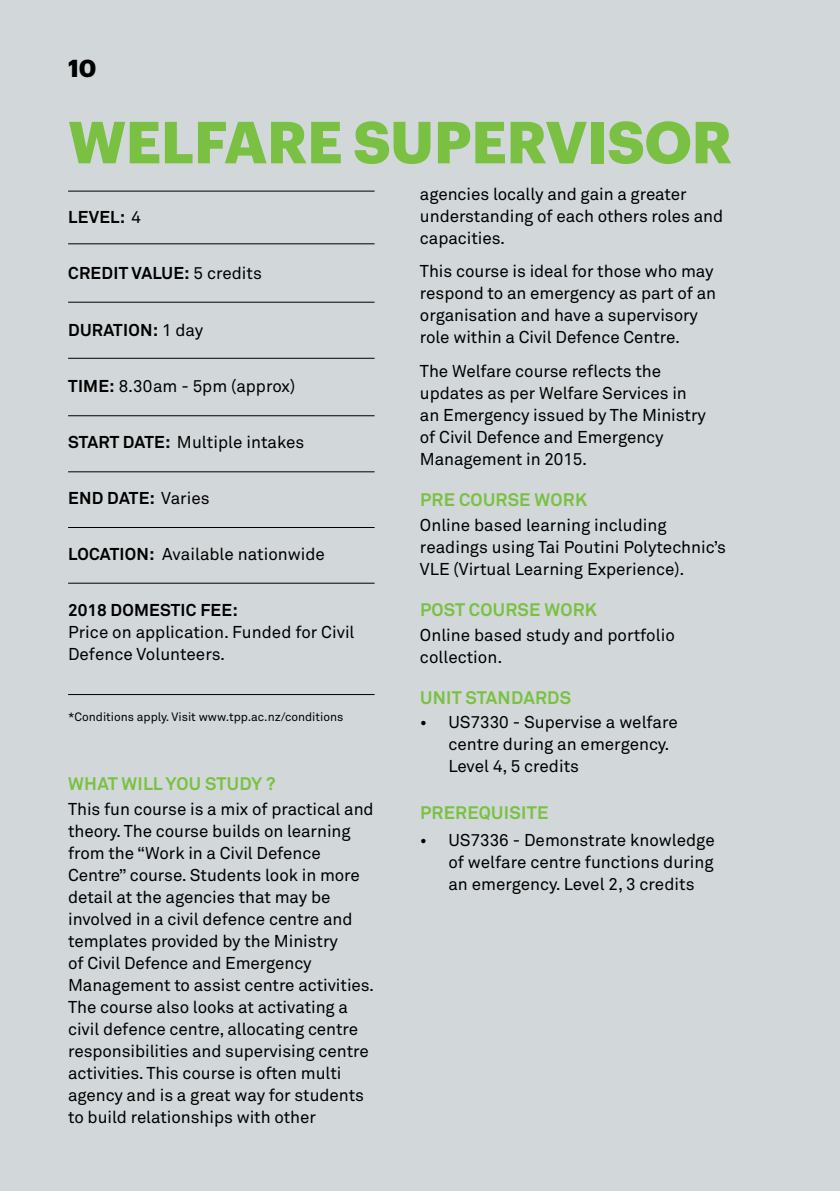
<style>
.page{position:relative;width:840px;height:1191px;background:#fff}
.page>*{position:absolute;margin:0;border:0;box-sizing:border-box;transform-origin:0 0}
.t1{font:700 58px "Graphik";letter-spacing:-.005em;color:#7ac143}
.t2{font:700 24px "Graphik";color:#000}
.t3{font:700 18px "Akkurat";letter-spacing:.015em;color:#7ac143}
.t4{font:17px/22px "Akkurat";letter-spacing:-.005em;color:#000}
.t5{font:700 17px "Akkurat";letter-spacing:.015em;color:#000}
.t6{font:12px "Akkurat";color:#000}
.s1{font-weight:400}
.s2{font-weight:700}
</style>
<div class="page">
<div style="left:0;top:0;width:839px;height:1191px;background:#d2d8da"></div>
<hr style="left:68px;top:243px;width:306px;height:1px;background:#000">
<hr style="left:68px;top:191px;width:306px;height:1px;background:#000">
<hr style="left:68px;top:302px;width:306px;height:1px;background:#000">
<hr style="left:68px;top:358px;width:306px;height:1px;background:#000">
<hr style="left:68px;top:415px;width:306px;height:1px;background:#000">
<hr style="left:68px;top:471px;width:306px;height:1px;background:#000">
<hr style="left:68px;top:582px;width:306px;height:1px;background:#000">
<hr style="left:68px;top:694px;width:306px;height:1px;background:#000">
<hr style="left:68px;top:527px;width:306px;height:1px;background:#000">
<h2 class="t2" style="left:68px;top:50px;width:30px">10</h2>
<h1 class="t1" style="left:68px;top:97px;width:665px">WELFARE SUPERVISOR</h1>
<p class="t5" style="left:68px;top:207px;width:74px">LEVEL: <span class="s1">4</span></p>
<p class="t5" style="left:68px;top:263px;width:195px">CREDIT VALUE: <span class="s1">5 credits</span></p>
<p class="t5" style="left:68px;top:319px;width:137px">DURATION: <span class="s1">1 day</span></p>
<p class="t4" style="left:68px;top:375px;width:228px"><span class="s2">TIME:</span> 8.30am - 5pm (approx)</p>
<p class="t4" style="left:68px;top:431px;width:237px"><span class="s2">START DATE:</span> Multiple intakes</p>
<p class="t5" style="left:68px;top:487px;width:143px">END DATE: <span class="s1">Varies</span></p>
<p class="t4" style="left:68px;top:543px;width:258px"><span class="s2">LOCATION:</span> Available nationwide</p>
<p class="t5" style="left:68px;top:599px;width:171px">2018 DOMESTIC FEE:</p>
<p class="t4" style="left:68px;top:621px;width:288px">Price on application. Funded for Civil<br>Defence Volunteers.</p>
<p class="t6" style="left:68px;top:710px;width:277px">*Conditions apply. Visit www.tpp.ac.nz/conditions</p>
<p class="t3" style="left:68px;top:772px;width:208px">WHAT WILL YOU STUDY ?</p>
<p class="t4" style="left:68px;top:798px;width:307px">This fun course is a mix of practical and theory. The course builds on learning from the “Work in a Civil Defence Centre” course. Students look in more detail at the agencies that may be involved in a civil defence centre and templates provided by the Ministry<br>of Civil Defence and Emergency Management to assist centre activities.<br>The course also looks at activating a civil defence centre, allocating centre responsibilities and supervising centre activities. This course is often multi agency and is a great way for students to build relationships with other</p>
<p class="t4" style="left:420px;top:183px;width:304px">agencies locally and gain a greater understanding of each others roles and capacities.</p>
<p class="t4" style="left:420px;top:261px;width:297px">This course is ideal for those who may respond to an emergency as part of an organisation and have a supervisory role within a Civil Defence Centre.</p>
<p class="t4" style="left:420px;top:360px;width:287px">The Welfare course reflects the updates as per Welfare Services in an Emergency issued by The Ministry of Civil Defence and Emergency<br>Management in 2015.</p>
<p class="t3" style="left:420px;top:488px;width:168px">PRE COURSE WORK</p>
<p class="t4" style="left:420px;top:514px;width:307px">Online based learning including readings using Tai Poutini Polytechnic’s<br>VLE (Virtual Learning Experience).</p>
<p class="t3" style="left:420px;top:598px;width:178px">POST COURSE WORK</p>
<p class="t4" style="left:420px;top:624px;width:256px">Online based study and portfolio collection.</p>
<p class="t3" style="left:420px;top:686px;width:152px">UNIT STANDARDS</p>
<p class="t4" style="left:448px;top:712px;width:231px;text-indent:-28px">• US7330 - Supervise a welfare centre during an emergency.<br>Level 4, 5 credits</p>
<p class="t3" style="left:420px;top:801px;width:130px">PREREQUISITE</p>
<p class="t4" style="left:448px;top:829px;width:268px;text-align:justify;text-indent:-28px">• US7336 - Demonstrate knowledge of welfare centre functions during an emergency. Level 2, 3 credits</p>
</div>
